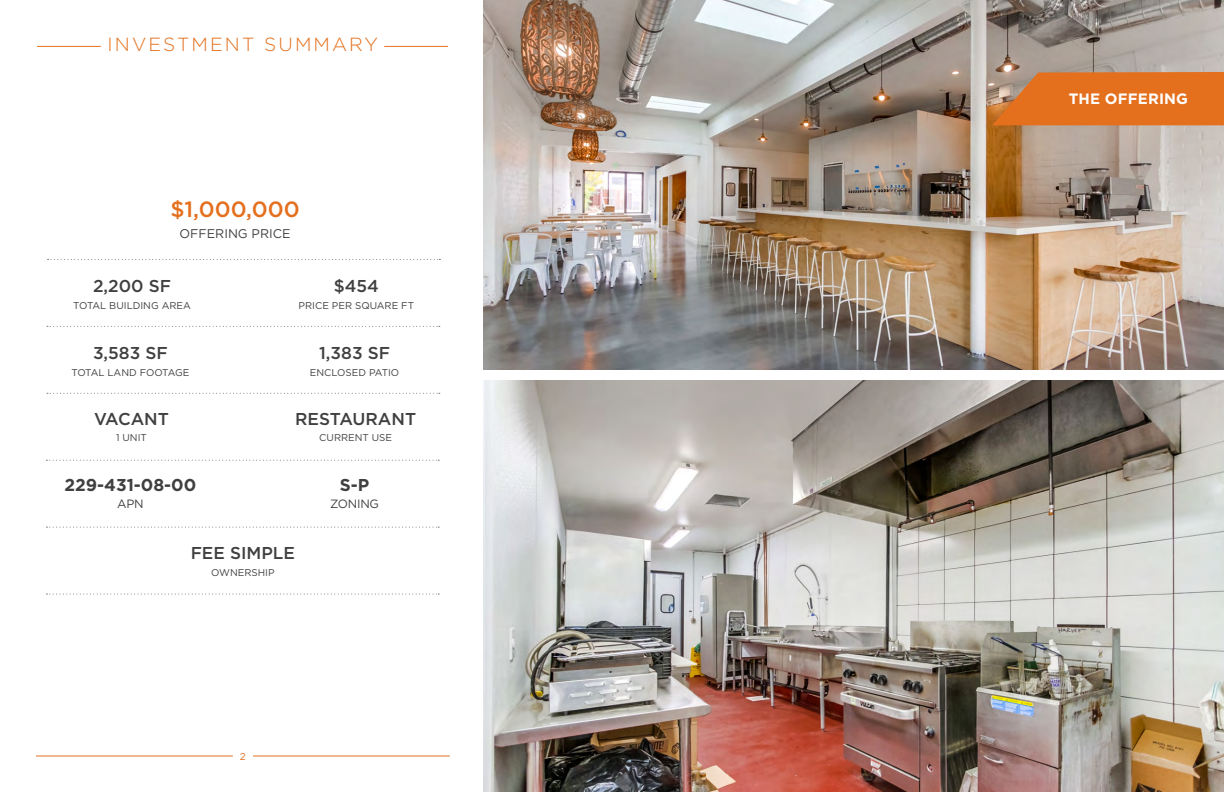
<style>
.page{position:relative;width:1224px;height:792px;background:#fff}
.page>*{position:absolute;margin:0;border:0;box-sizing:border-box;transform-origin:0 0}
.Property_Specs_New{font:500 22.1px "Gotham";color:#e4701e}
.t1{font:300 19px "Gotham";letter-spacing:.11em;color:#e4701e}
.Property_Specs_New-2{font:500 17.2px "Gotham";color:#404040}
.Property_Specs_New-3{font:700 17.2px "Gotham";color:#404040}
.Heading_1{font:700 15px "Gotham";letter-spacing:.01em;color:#fff}
.Property_Specs_New-4{font:12.6px "Gotham";color:#404040}
.Property_Specs_New-5{font:12px "Gotham";letter-spacing:-.02em;color:#404040}
.t2{font:10px "Gotham";color:#e4701e}
.Property_Specs_New-6{font:9.8px "Gotham";color:#404040}
</style>
<div class="page">
<img style="left:484px;top:0;width:740px;height:369px">
<img style="left:484px;top:381px;width:740px;height:411px">
<hr style="left:36px;top:756px;width:197px;height:1px;background:#e4701e">
<hr style="left:37px;top:46px;width:64px;height:1px;background:#e4701e">
<hr style="left:384px;top:46px;width:64px;height:1px;background:#e4701e">
<hr style="left:253px;top:756px;width:197px;height:1px;background:#e4701e">
<svg style="left:992px;top:72px;width:232px;height:53px;background:#de7328"></svg>
<svg style="left:48px;top:259px;width:392px;height:1px"></svg>
<svg style="left:47px;top:326px;width:393px;height:1px"></svg>
<svg style="left:47px;top:393px;width:393px;height:1px"></svg>
<svg style="left:46px;top:460px;width:393px;height:1px"></svg>
<svg style="left:46px;top:527px;width:393px;height:1px"></svg>
<svg style="left:46px;top:594px;width:393px;height:1px"></svg>
<p class="t1" style="left:108px;top:32px;width:272px">INVESTMENT SUMMARY</p>
<p class="Property_Specs_New" style="left:170px;top:194px;width:131px">$1,000,000</p>
<p class="Property_Specs_New-4" style="left:180px;top:225px;width:113px">OFFERING PRICE</p>
<p class="Property_Specs_New-2" style="left:93px;top:275px;width:79px">2,200 SF</p>
<p class="Property_Specs_New-6" style="left:73px;top:299px;width:119px">TOTAL BUILDING AREA</p>
<p class="Property_Specs_New-2" style="left:334px;top:275px;width:47px">$454</p>
<p class="Property_Specs_New-6" style="left:299px;top:299px;width:117px">PRICE PER SQUARE FT</p>
<p class="Property_Specs_New-2" style="left:93px;top:342px;width:76px">3,583 SF</p>
<p class="Property_Specs_New-6" style="left:72px;top:366px;width:119px">TOTAL LAND FOOTAGE</p>
<p class="Property_Specs_New-2" style="left:319px;top:342px;width:72px">1,383 SF</p>
<p class="Property_Specs_New-6" style="left:310px;top:366px;width:91px">ENCLOSED PATIO</p>
<p class="Property_Specs_New-2" style="left:94px;top:407px;width:76px">VACANT</p>
<p class="Property_Specs_New-6" style="left:116px;top:431px;width:32px">1 UNIT</p>
<p class="Property_Specs_New-2" style="left:295px;top:407px;width:123px">RESTAURANT</p>
<p class="Property_Specs_New-6" style="left:319px;top:431px;width:74px">CURRENT USE</p>
<p class="Property_Specs_New-3" style="left:64px;top:474px;width:133px">229-431-08-00</p>
<p class="Property_Specs_New-5" style="left:117px;top:496px;width:28px">APN</p>
<p class="Property_Specs_New-3" style="left:340px;top:474px;width:31px">S-P</p>
<p class="Property_Specs_New-5" style="left:330px;top:496px;width:50px">ZONING</p>
<p class="Property_Specs_New-2" style="left:191px;top:542px;width:106px">FEE SIMPLE</p>
<p class="Property_Specs_New-6" style="left:211px;top:566px;width:65px">OWNERSHIP</p>
<p class="t2" style="left:240px;top:750px;width:7px">2</p>
<p class="Heading_1" style="left:1069px;top:89px;width:121px">THE OFFERING</p>
</div>
